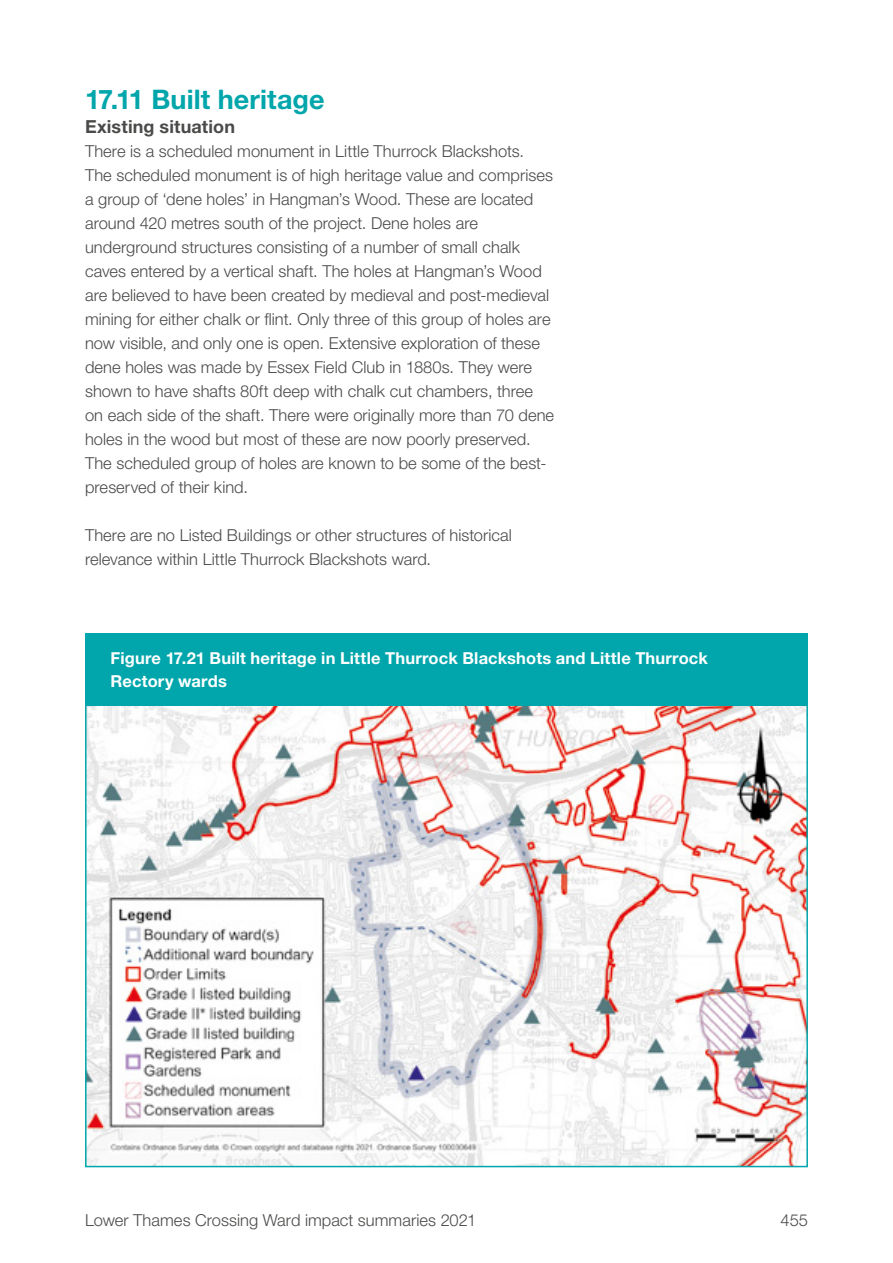
<style>
.page{position:relative;width:893px;height:1263px;background:#fff}
.page>*{position:absolute;margin:0;border:0;box-sizing:border-box;transform-origin:0 0}
.A_Head{font:700 27px "Helvetica Neue LT Pro";letter-spacing:.005em;color:#00a6ab}
.t1{font:700 18px "Helvetica Neue LT Pro";letter-spacing:.01em;color:#4a4a49}
.Body_text{font:300 16.5px/24px "Helvetica Neue LT Pro";color:#4a4a49}
.MapFullpage{font:700 16.5px/22.5px "Helvetica Neue LT Pro";letter-spacing:.01em;color:#fff}
</style>
<div class="page">
<img style="left:88px;top:707px;width:717px;height:457px">
<div style="left:85px;top:634px;width:723px;height:72px;background:#00a6ab"></div>
<h2 class="A_Head" style="left:85px;top:82px;width:241px">17.11 Built heritage</h2>
<h3 class="t1" style="left:85px;top:115px;width:152px">Existing situation</h3>
<p class="Body_text" style="left:85px;top:139px;width:471px">There is a scheduled monument in Little Thurrock Blackshots.<br>The scheduled monument is of high heritage value and comprises a group of ‘dene holes’ in Hangman’s Wood. These are located around 420 metres south of the project. Dene holes are underground structures consisting of a number of small chalk caves entered by a vertical shaft. The holes at Hangman’s Wood are believed to have been created by medieval and post-medieval mining for either chalk or flint. Only three of this group of holes are now visible, and only one is open. Extensive exploration of these dene holes was made by Essex Field Club in 1880s. They were shown to have shafts 80ft deep with chalk cut chambers, three on each side of the shaft. There were originally more than 70 dene holes in the wood but most of these are now poorly preserved.<br>The scheduled group of holes are known to be some of the best&shy;preserved of their kind.</p>
<p class="Body_text" style="left:85px;top:523px;width:428px">There are no Listed Buildings or other structures of historical relevance within Little Thurrock Blackshots ward.</p>
<p class="MapFullpage" style="left:111px;top:647px;width:599px">Figure 17.21 Built heritage in Little Thurrock Blackshots and Little Thurrock<br>Rectory wards</p>
<p class="Body_text" style="left:85px;top:1208px;width:393px">Lower Thames Crossing Ward impact summaries 2021</p>
<p class="Body_text" style="left:780px;top:1208px;width:29px">455</p>
</div>
